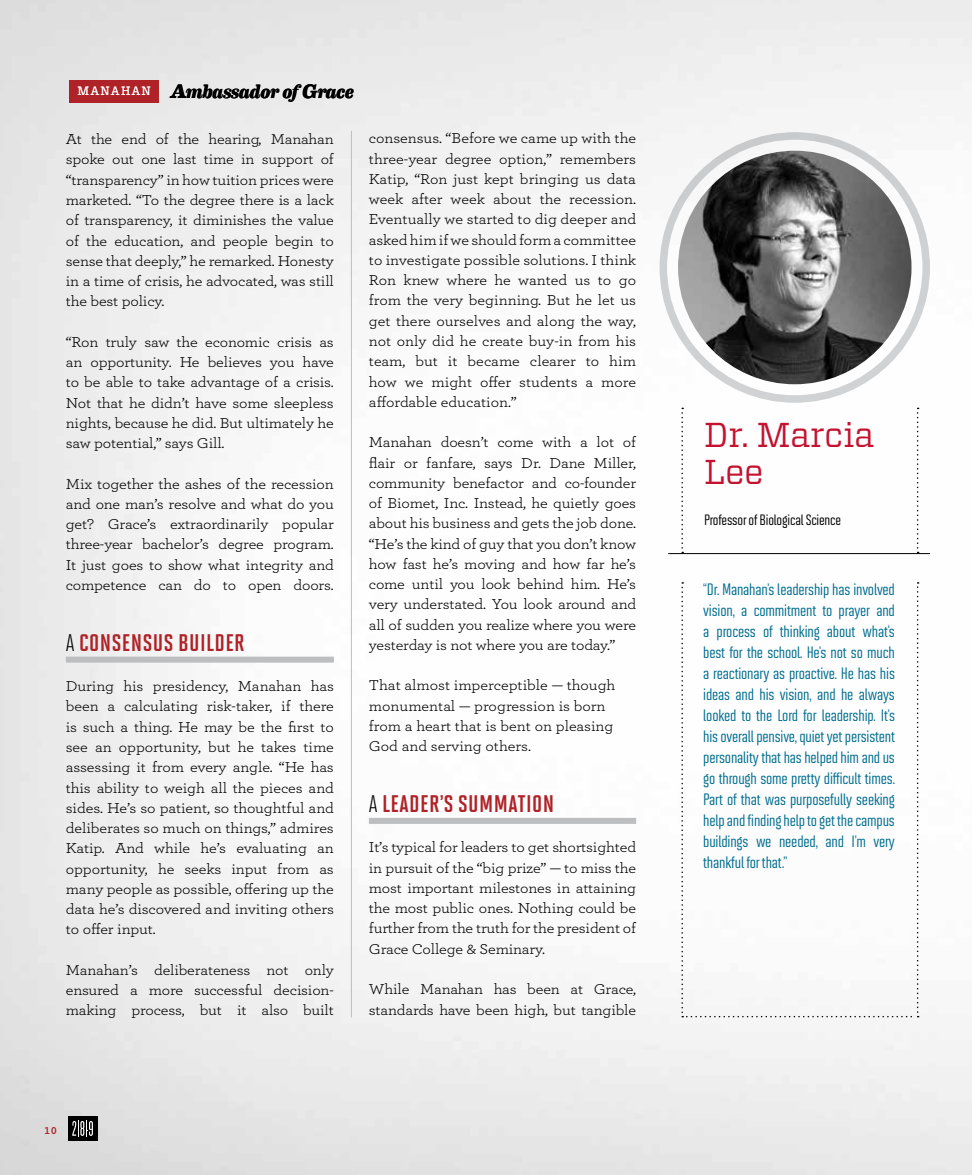
<style>
.page{position:relative;width:972px;height:1175px;background:#fff}
.page>*{position:absolute;margin:0;border:0;box-sizing:border-box;transform-origin:0 0}
.t1{font:34.5px/37.5px "Vitesse";letter-spacing:-.01em;color:#c41230}
.t2{font:24px "Solano Gothic MVB Bd Cap";letter-spacing:.02em;color:#af2227}
.t3{font:italic 700 19.5px "Eames Century Modern";letter-spacing:-.025em;color:#000}
.t4{font:500 16.5px/21px "Solano Gothic MVB";letter-spacing:-.01em;color:#006d8f;text-align:justify}
.t5{font:15px/20.2px "Archer";letter-spacing:-.01em;color:#000;text-align:justify;scale:1.07 1}
.t6{font:500 15px "Solano Gothic MVB";letter-spacing:-.01em;color:#000}
.t7{font:700 10.5px "Archer Numeric";color:#af2227}
.s1{font-family:"Solano Gothic MVB";color:#000}
</style>
<div class="page">
<img style="left:0;top:0;width:972px;height:1174px">
<div style="left:660px;top:132px;width:270px;height:271px;border:8px solid #d1d3d4;border-radius:50%"></div>
<div style="left:369px;top:818px;width:267px;height:6px;background:#bcbec0"></div>
<div style="left:341px;top:123px;width:21px;height:903px;background:#fff"></div>
<hr style="left:351px;top:131px;width:1px;height:886px;background:#bcbec0">
<div style="left:69px;top:80px;width:89px;height:22px;background:#af2227"></div>
<div style="left:66px;top:656px;width:268px;height:6px;background:#bcbec0"></div>
<svg style="left:681px;top:582px;width:238px;height:435px"></svg>
<hr style="left:668px;top:553px;width:262px;height:1px;background:#000">
<svg style="left:681px;top:407px;width:2px;height:146px"></svg>
<img style="left:678px;top:151px;width:234px;height:233px;border-radius:117px">
<svg style="left:917px;top:407px;width:2px;height:146px"></svg>
<div style="left:68px;top:1116px;width:29px;height:25px;background:#000"></div>
<svg style="left:72px;top:1120px;width:21px;height:16px"></svg>
<h3 class="t3" style="left:77px;top:77px;width:278px"><sup>MANAHAN</sup> Ambassador of Grace</h3>
<p class="t5" style="left:66px;top:128px;width:252px">At the end of the hearing, Manahan spoke out one last time in support of “transparency” in how tuition prices were marketed. “To the degree there is a lack of transparency, it diminishes the value of the education, and people begin to sense that deeply,” he remarked. Honesty in a time of crisis, he advocated, was still the best policy.</p>
<p class="t5" style="left:66px;top:331px;width:252px">“Ron truly saw the economic crisis as an opportunity. He believes you have to be able to take advantage of a crisis.<br>Not that he didn’t have some sleepless nights, because he did. But ultimately he saw potential,” says Gill.</p>
<p class="t5" style="left:66px;top:473px;width:252px">Mix together the ashes of the recession and one man’s resolve and what do you get? Grace’s extraordinarily popular three-year bachelor’s degree program.<br>It just goes to show what integrity and competence can do to open doors.</p>
<h2 class="t2" style="left:66px;top:629px;width:180px"><span class="s1">A</span> CONSENSUS BUILDER</h2>
<p class="t5" style="left:66px;top:675px;width:252px">During his presidency, Manahan has been a calculating risk-taker, if there is such a thing. He may be the first to see an opportunity, but he takes time assessing it from every angle. “He has this ability to weigh all the pieces and sides. He’s so patient, so thoughtful and deliberates so much on things,” admires Katip. And while he’s evaluating an opportunity, he seeks input from as many people as possible, offering up the data he’s discovered and inviting others to offer input.</p>
<p class="t5" style="left:66px;top:959px;width:252px">Manahan’s deliberateness not only ensured a more successful decision&shy;making process, but it also built</p>
<p class="t5" style="left:369px;top:128px;width:251px">consensus. “Before we came up with the three-year degree option,” remembers Katip, “Ron just kept bringing us data week after week about the recession.<br>Eventually we started to dig deeper and asked him if we should form a committee to investigate possible solutions. I think Ron knew where he wanted us to go from the very beginning. But he let us get there ourselves and along the way, not only did he create buy-in from his team, but it became clearer to him how we might offer students a more affordable education.”</p>
<p class="t5" style="left:369px;top:431px;width:251px">Manahan doesn’t come with a lot of flair or fanfare, says Dr. Dane Miller, community benefactor and co-founder of Biomet, Inc. Instead, he quietly goes about his business and gets the job done. “He’s the kind of guy that you don’t know how fast he’s moving and how far he’s come until you look behind him. He’s very understated. You look around and all of sudden you realize where you were yesterday is not where you are today.”</p>
<p class="t5" style="left:369px;top:674px;width:232px;text-align:left">That almost imperceptible — though monumental — progression is born from a heart that is bent on pleasing<br>God and serving others.</p>
<h2 class="t2" style="left:369px;top:790px;width:187px"><span class="s1">A</span> LEADER’S SUMMATION</h2>
<p class="t5" style="left:369px;top:836px;width:251px">It’s typical for leaders to get shortsighted in pursuit of the “big prize” — to miss the most important milestones in attaining the most public ones. Nothing could be further from the truth for the president of Grace College &amp; Seminary.</p>
<p class="t5" style="left:369px;top:978px;width:251px">While Manahan has been at Grace, standards have been high, but tangible</p>
<p class="t7" style="left:45px;top:1123px;width:14px">10</p>
<h1 class="t1" style="left:704px;top:415px;width:172px">Dr. Marcia<br>Lee</h1>
<p class="t6" style="left:704px;top:511px;width:139px">Professor of Biological Science</p>
<p class="t4" style="left:703px;top:578px;width:193px">“Dr. Manahan’s leadership has involved vision, a commitment to prayer and a process of thinking about what’s best for the school. He’s not so much a reactionary as proactive. He has his ideas and his vision, and he always looked to the Lord for leadership. It’s his overall pensive, quiet yet persistent personality that has helped him and us go through some pretty difficult times.<br>Part of that was purposefully seeking help and finding help to get the campus buildings we needed, and I’m very thankful for that.”</p>
</div>
